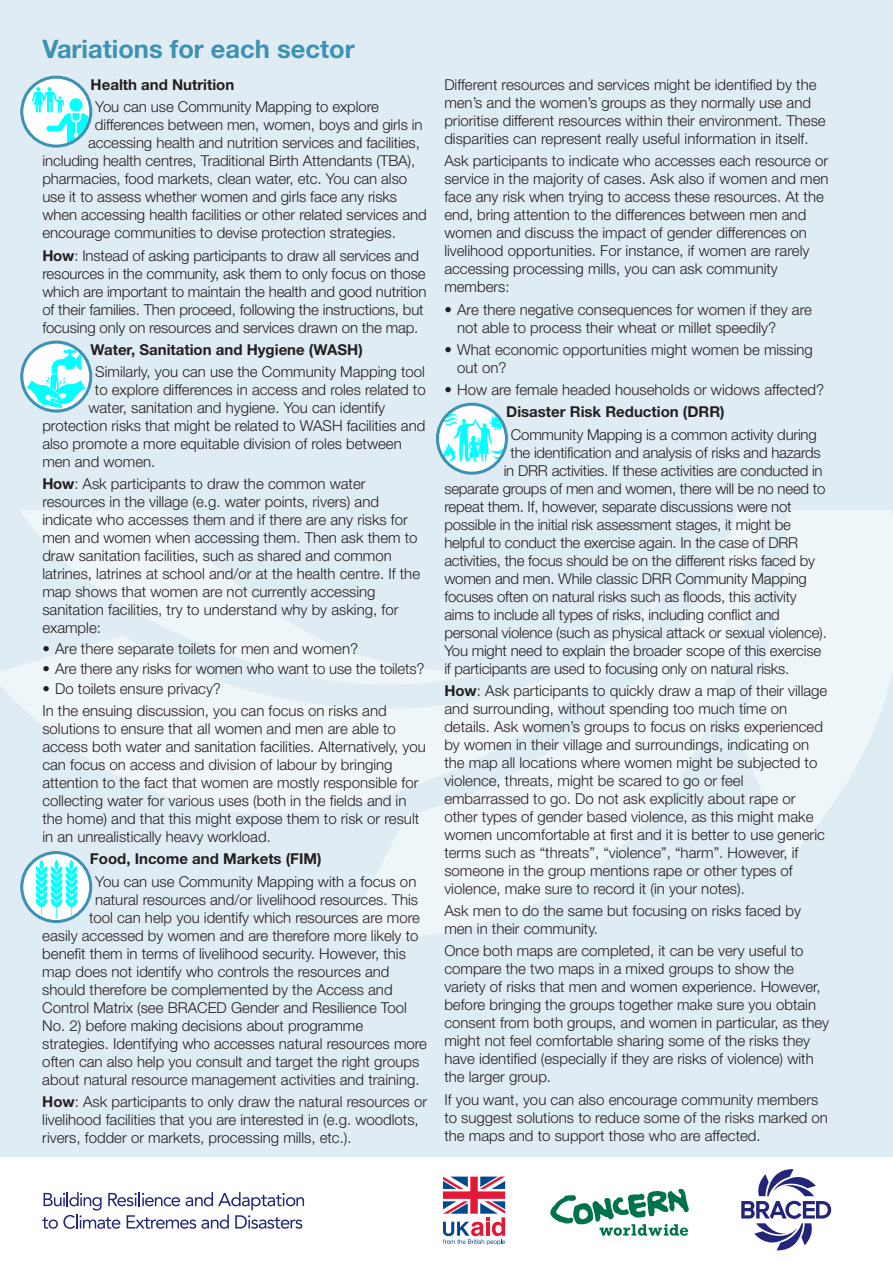
<style>
.page{position:relative;width:893px;height:1263px;background:#fff}
.page>*{position:absolute;margin:0;border:0;box-sizing:border-box;transform-origin:0 0}
.t1{font:700 25.5px "Helvetica Neue";color:#3b92b2}
.t2{font:300 15px/18px "Helvetica Neue";color:#231f20}
.t3{font:700 15px "Helvetica Neue";color:#231f20}
.s1{font-weight:700}
</style>
<div class="page">
<div style="left:0;top:0;width:892px;height:1156px;background:#e0ecf3"></div>
<img style="left:0;top:510px;width:892px;height:429px">
<svg style="left:20px;top:76px;width:72px;height:72px"></svg>
<svg style="left:20px;top:341px;width:72px;height:72px"></svg>
<svg style="left:20px;top:851px;width:72px;height:72px"></svg>
<svg style="left:436px;top:403px;width:72px;height:72px"></svg>
<svg style="left:550px;top:1189px;width:138px;height:47px"></svg>
<svg style="left:741px;top:1169px;width:90px;height:81px"></svg>
<svg style="left:42px;top:1192px;width:262px;height:37px"></svg>
<svg style="left:443px;top:1177px;width:62px;height:68px"></svg>
<h1 class="t1" style="left:42px;top:40px;width:314px">Variations for each sector</h1>
<p class="t3" style="left:91px;top:80px;width:145px">Health and Nutrition</p>
<p class="t2" style="left:95px;top:100px;width:285px">You can use Community Mapping to explore</p>
<p class="t2" style="left:95px;top:118px;width:329px">differences between men, women, boys and girls in</p>
<p class="t2" style="left:88px;top:136px;width:333px">accessing health and nutrition services and facilities,</p>
<p class="t2" style="left:42px;top:154px;width:374px">including health centres, Traditional Birth Attendants (TBA),</p>
<p class="t2" style="left:42px;top:172px;width:366px">pharmacies, food markets, clean water, etc. You can also</p>
<p class="t2" style="left:42px;top:190px;width:356px">use it to assess whether women and girls face any risks</p>
<p class="t2" style="left:42px;top:208px;width:386px">when accessing health facilities or other related services and</p>
<p class="t2" style="left:42px;top:226px;width:355px">encourage communities to devise protection strategies.</p>
<p class="t2" style="left:42px;top:248px;width:385px"><span class="s1">How</span>: Instead of asking participants to draw all services and resources in the community, ask them to only focus on those which are important to maintain the health and good nutrition of their families. Then proceed, following the instructions, but focusing only on resources and services drawn on the map.</p>
<p class="t3" style="left:90px;top:344px;width:274px">Water, Sanitation and Hygiene (WASH)</p>
<p class="t2" style="left:95px;top:364px;width:331px">Similarly, you can use the Community Mapping tool</p>
<p class="t2" style="left:95px;top:382px;width:332px">to explore differences in access and roles related to</p>
<p class="t2" style="left:88px;top:400px;width:298px">water, sanitation and hygiene. You can identify</p>
<p class="t2" style="left:42px;top:418px;width:384px">protection risks that might be related to WASH facilities and</p>
<p class="t2" style="left:42px;top:436px;width:361px">also promote a more equitable division of roles between</p>
<p class="t2" style="left:42px;top:454px;width:115px">men and women.</p>
<p class="t2" style="left:42px;top:477px;width:379px"><span class="s1">How</span>: Ask participants to draw the common water resources in the village (e.g. water points, rivers) and indicate who accesses them and if there are any risks for men and women when accessing them. Then ask them to draw sanitation facilities, such as shared and common latrines, latrines at school and/or at the health centre. If the map shows that women are not currently accessing sanitation facilities, try to understand why by asking, for example:</p>
<p class="t2" style="left:42px;top:641px;width:317px">• Are there separate toilets for men and women?</p>
<p class="t2" style="left:42px;top:661px;width:384px">• Are there any risks for women who want to use the toilets?</p>
<p class="t2" style="left:42px;top:679px;width:346px;line-height:22.2px">• Do toilets ensure privacy?<br>In the ensuing discussion, you can focus on risks and</p>
<p class="t2" style="left:42px;top:721px;width:385px">solutions to ensure that all women and men are able to access both water and sanitation facilities. Alternatively, you can focus on access and division of labour by bringing attention to the fact that women are mostly responsible for collecting water for various uses (both in the fields and in the home) and that this might expose them to risk or result in an unrealistically heavy workload.</p>
<p class="t3" style="left:90px;top:854px;width:233px">Food, Income and Markets (FIM)</p>
<p class="t2" style="left:95px;top:874px;width:322px">You can use Community Mapping with a focus on</p>
<p class="t2" style="left:95px;top:892px;width:324px">natural resources and/or livelihood resources. This</p>
<p class="t2" style="left:89px;top:910px;width:332px">tool can help you identify which resources are more</p>
<p class="t2" style="left:42px;top:928px;width:377px">easily accessed by women and are therefore more likely to</p>
<p class="t2" style="left:42px;top:946px;width:365px">benefit them in terms of livelihood security. However, this</p>
<p class="t2" style="left:42px;top:964px;width:349px">map does not identify who controls the resources and</p>
<p class="t2" style="left:42px;top:982px;width:352px">should therefore be complemented by the Access and</p>
<p class="t2" style="left:42px;top:1000px;width:366px">Control Matrix (see BRACED Gender and Resilience Tool</p>
<p class="t2" style="left:42px;top:1018px;width:322px">No. 2) before making decisions about programme</p>
<p class="t2" style="left:42px;top:1036px;width:386px">strategies. Identifying who accesses natural resources more</p>
<p class="t2" style="left:42px;top:1054px;width:378px">often can also help you consult and target the right groups</p>
<p class="t2" style="left:42px;top:1072px;width:379px">about natural resource management activities and training.</p>
<p class="t2" style="left:42px;top:1094px;width:386px"><span class="s1">How</span>: Ask participants to only draw the natural resources or livelihood facilities that you are interested in (e.g. woodlots, rivers, fodder or markets, processing mills, etc.).</p>
<p class="t2" style="left:444px;top:77px;width:383px">Different resources and services might be identified by the men’s and the women’s groups as they normally use and prioritise different resources within their environment. These disparities can represent really useful information in itself.</p>
<p class="t2" style="left:444px;top:153px;width:385px">Ask participants to indicate who accesses each resource or service in the majority of cases. Ask also if women and men face any risk when trying to access these resources. At the end, bring attention to the differences between men and women and discuss the impact of gender differences on livelihood opportunities. For instance, if women are rarely accessing processing mills, you can ask community members:</p>
<p class="t2" style="left:457px;top:302px;width:356px;text-indent:-13px">• Are there negative consequences for women if they are not able to process their wheat or millet speedily?</p>
<p class="t2" style="left:457px;top:342px;width:357px;text-indent:-13px">• What economic opportunities might women be missing out on?</p>
<p class="t2" style="left:444px;top:382px;width:381px">• How are female headed households or widows affected?</p>
<p class="t3" style="left:506px;top:407px;width:220px">Disaster Risk Reduction (DRR)</p>
<p class="t2" style="left:511px;top:427px;width:307px">Community Mapping is a common activity during</p>
<p class="t2" style="left:510px;top:445px;width:312px">the identification and analysis of risks and hazards</p>
<p class="t2" style="left:503px;top:463px;width:320px">in DRR activities. If these activities are conducted in</p>
<p class="t2" style="left:444px;top:481px;width:382px">separate groups of men and women, there will be no need to</p>
<p class="t2" style="left:444px;top:499px;width:349px">repeat them. If, however, separate discussions were not</p>
<p class="t2" style="left:444px;top:517px;width:348px">possible in the initial risk assessment stages, it might be</p>
<p class="t2" style="left:444px;top:535px;width:355px">helpful to conduct the exercise again. In the case of DRR</p>
<p class="t2" style="left:444px;top:553px;width:372px">activities, the focus should be on the different risks faced by</p>
<p class="t2" style="left:444px;top:571px;width:364px">women and men. While classic DRR Community Mapping</p>
<p class="t2" style="left:444px;top:589px;width:354px">focuses often on natural risks such as floods, this activity</p>
<p class="t2" style="left:444px;top:607px;width:337px">aims to include all types of risks, including conflict and</p>
<p class="t2" style="left:444px;top:625px;width:384px">personal violence (such as physical attack or sexual violence).</p>
<p class="t2" style="left:444px;top:643px;width:378px">You might need to explain the broader scope of this exercise</p>
<p class="t2" style="left:444px;top:661px;width:346px">if participants are used to focusing only on natural risks.</p>
<p class="t2" style="left:444px;top:683px;width:384px"><span class="s1">How</span>: Ask participants to quickly draw a map of their village and surrounding, without spending too much time on details. Ask women’s groups to focus on risks experienced by women in their village and surroundings, indicating on the map all locations where women might be subjected to violence, threats, might be scared to go or feel embarrassed to go. Do not ask explicitly about rape or other types of gender based violence, as this might make women uncomfortable at first and it is better to use generic terms such as “threats”, “violence”, “harm”. However, if someone in the group mentions rape or other types of violence, make sure to record it (in your notes).</p>
<p class="t2" style="left:444px;top:903px;width:358px">Ask men to do the same but focusing on risks faced by men in their community.</p>
<p class="t2" style="left:444px;top:943px;width:386px">Once both maps are completed, it can be very useful to compare the two maps in a mixed groups to show the variety of risks that men and women experience. However, before bringing the groups together make sure you obtain consent from both groups, and women in particular, as they might not feel comfortable sharing some of the risks they have identified (especially if they are risks of violence) with the larger group.</p>
<p class="t2" style="left:444px;top:1092px;width:385px">If you want, you can also encourage community members to suggest solutions to reduce some of the risks marked on the maps and to support those who are affected.</p>
</div>
